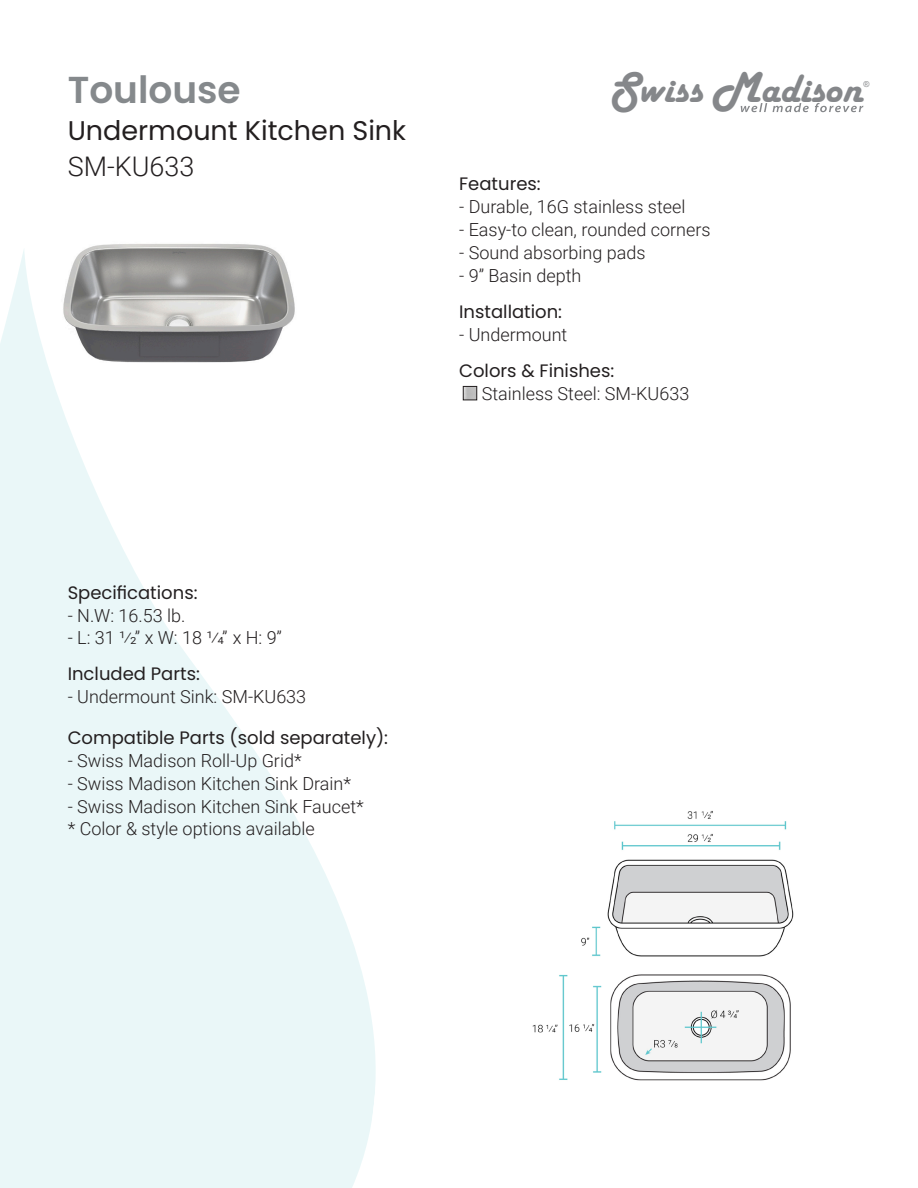
<style>
.page{position:relative;width:918px;height:1188px;background:#fff}
.page>*{position:absolute;margin:0;border:0;box-sizing:border-box;transform-origin:0 0}
.t1{font:41.1px "Harlow Solid";color:#85878a}
.t2{font:600 37.5px "Poppins";color:#85898c}
.t3{font:27px "Poppins";color:#231f20}
.t4{font:300 27px "Roboto";color:#231f20}
.t5{font:300 18px "Roboto";color:#231f20}
.t6{font:18px "Poppins";color:#231f20}
.t7{font:8.1px "Arial";color:#85878a}
.s1{font-size:45px}
</style>
<div class="page">
<img style="left:91px;top:244px;width:176px;height:3px">
<svg style="left:0;top:247px;width:376px;height:941px;fill:#eaf7f8"></svg>
<svg style="left:741px;top:103px;width:122px;height:9px"></svg>
<img style="left:532px;top:810px;width:262px;height:271px">
<img style="left:465px;top:388px;width:10px;height:10px">
<div style="left:463px;top:386px;width:14px;height:14px;border:1px solid #231f20"></div>
<p class="t2" style="left:68px;top:68px;width:175px">Toulouse</p>
<p class="t3" style="left:68px;top:114px;width:340px">Undermount Kitchen Sink</p>
<p class="t4" style="left:68px;top:148px;width:128px">SM-KU633</p>
<p class="t1" style="left:610px;top:66px;width:254px"><span class="s1">S</span>wiss <span class="s1">M</span>adison</p>
<p class="t7" style="left:864px;top:79px;width:8px">®</p>
<p class="t6" style="left:459px;top:174px;width:83px">Features:</p>
<p class="t5" style="left:459px;top:194px;width:228px">- Durable, 16G stainless steel</p>
<p class="t5" style="left:459px;top:217px;width:253px">- Easy-to clean, rounded corners</p>
<p class="t5" style="left:459px;top:240px;width:188px">- Sound absorbing pads</p>
<p class="t5" style="left:459px;top:263px;width:124px">- 9” Basin depth</p>
<p class="t6" style="left:459px;top:302px;width:104px">Installation:</p>
<p class="t5" style="left:459px;top:322px;width:110px">- Undermount</p>
<p class="t6" style="left:459px;top:360px;width:157px">Colors &amp; Finishes:</p>
<p class="t5" style="left:482px;top:381px;width:209px">Stainless Steel: SM-KU633</p>
<p class="t6" style="left:68px;top:582px;width:131px">Specifications:</p>
<p class="t5" style="left:68px;top:603px;width:119px">- N.W: 16.53 lb.</p>
<p class="t5" style="left:68px;top:625px;width:216px">- L: 31 1/2” x W: 18 1/4” x H: 9”</p>
<p class="t6" style="left:68px;top:663px;width:134px">Included Parts:</p>
<p class="t5" style="left:68px;top:684px;width:240px">- Undermount Sink: SM-KU633</p>
<p class="t6" style="left:68px;top:728px;width:322px">Compatible Parts (sold separately):</p>
<p class="t5" style="left:68px;top:748px;width:236px">- Swiss Madison Roll-Up Grid*</p>
<p class="t5" style="left:68px;top:771px;width:285px">- Swiss Madison Kitchen Sink Drain*</p>
<p class="t5" style="left:68px;top:794px;width:298px">- Swiss Madison Kitchen Sink Faucet*</p>
<p class="t5" style="left:68px;top:816px;width:248px">* Color &amp; style options available</p>
</div>
